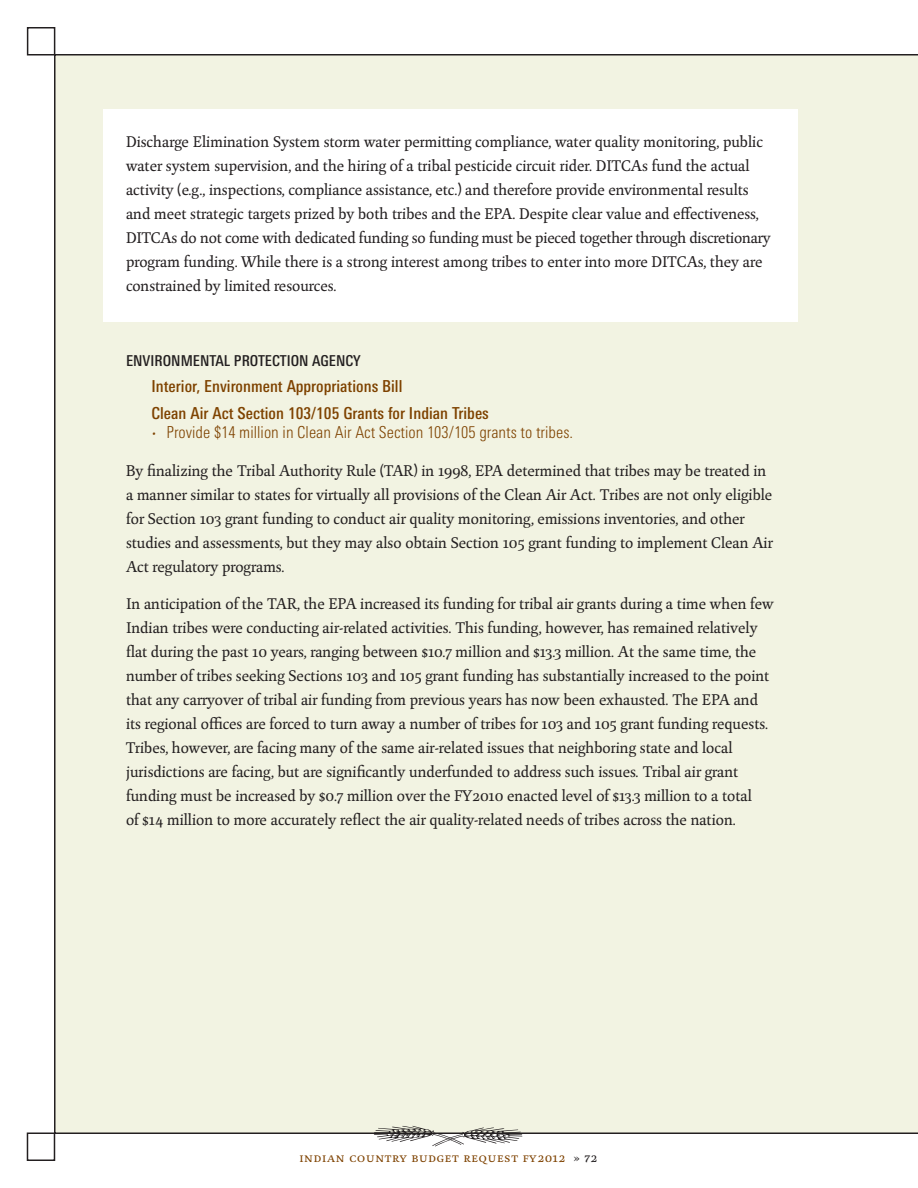
<style>
.page{position:relative;width:918px;height:1188px;background:#fff}
.page>*{position:absolute;margin:0;border:0;box-sizing:border-box;transform-origin:0 0}
.t1{font:16.5px/24px "Huronia Std";color:#231f20}
.t2{font:16.5px/24px "Huronia Std";letter-spacing:.03em;color:#231f20}
.t3{font:500 condensed 16.5px "LT Univers";color:#7e4200}
.t4{font:300 condensed 16.5px "LT Univers";color:#7e4200}
.t5{font:500 condensed 15px "LT Univers";color:#231f20}
.t6{font:13.5px "Huronia Std";letter-spacing:.06em;color:#7e4200}
.s1{font-family:"Huronia Std";font-weight:400;font-stretch:normal}
.s2{color:#231f20}
</style>
<div class="page">
<div style="left:54px;top:54px;width:864px;height:1080px;background:#f2f3e2"></div>
<div style="left:27px;top:1132px;width:28px;height:29px;border:2px solid #231f20"></div>
<div style="left:27px;top:27px;width:28px;height:29px;border:2px solid #231f20"></div>
<div style="left:103px;top:109px;width:695px;height:213px;background:#fff"></div>
<svg style="left:374px;top:1125px;width:148px;height:9px"></svg>
<p class="t2" style="left:126px;top:129px;width:646px">Discharge Elimination System storm water permitting compliance, water quality monitoring, public water system supervision, and the hiring of a tribal pesticide circuit rider. DITCAs fund the actual activity (e.g., inspections, compliance assistance, etc.) and therefore provide environmental results and meet strategic targets prized by both tribes and the EPA. Despite clear value and effectiveness, DITCAs do not come with dedicated funding so funding must be pieced together through discretionary program funding. While there is a strong interest among tribes to enter into more DITCAs, they are constrained by limited resources.</p>
<p class="t5" style="left:126px;top:352px;width:10px">Environm</p>
<p class="t5" style="left:193px;top:352px;width:88px">ental Protection</p>
<p class="t5" style="left:312px;top:352px;width:33px">Agency</p>
<p class="t3" style="left:151px;top:377px;width:252px">Interior, Environment Appropriations Bill</p>
<p class="t3" style="left:151px;top:403px;width:339px">Clean Air Act Section 103/105 Grants for Indian Tribes</p>
<p class="t4" style="left:152px;top:423px;width:423px"><span class="s1">•</span> Provide $14 million in Clean Air Act Section 103/105 grants to tribes.</p>
<p class="t1" style="left:126px;top:457px;width:648px">By finalizing the Tribal Authority Rule (TAR) in 1998, EPA determined that tribes may be treated in a manner similar to states for virtually all provisions of the Clean Air Act. Tribes are not only eligible for Section 103 grant funding to conduct air quality monitoring, emissions inventories, and other studies and assessments, but they may also obtain Section 105 grant funding to implement Clean Air Act regulatory programs.</p>
<p class="t1" style="left:126px;top:591px;width:649px">In anticipation of the TAR, the EPA increased its funding for tribal air grants during a time when few Indian tribes were conducting air-related activities. This funding, however, has remained relatively flat during the past 10 years, ranging between $10.7 million and $13.3 million. At the same time, the number of tribes seeking Sections 103 and 105 grant funding has substantially increased to the point that any carryover of tribal air funding from previous years has now been exhausted. The EPA and its regional offices are forced to turn away a number of tribes for 103 and 105 grant funding requests.<br>Tribes, however, are facing many of the same air-related issues that neighboring state and local jurisdictions are facing, but are significantly underfunded to address such issues. Tribal air grant funding must be increased by $0.7 million over the FY2010 enacted level of $13.3 million to a total<br>of $14 million to more accurately reflect the air quality-related needs of tribes across the nation.</p>
<p class="t6" style="left:299px;top:1148px;width:299px">indian country budget request fy2012 <span class="s2">» 72</span></p>
</div>
